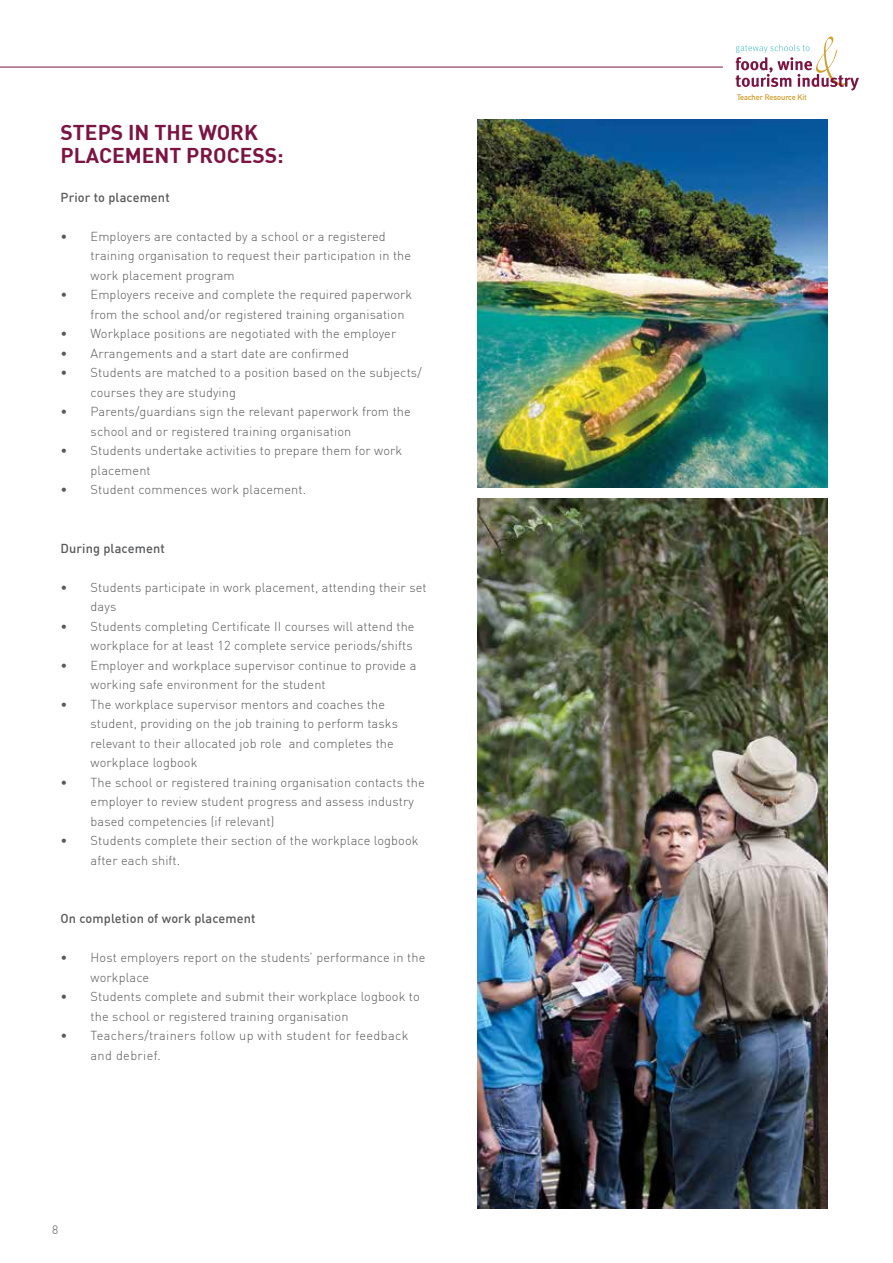
<style>
.page{position:relative;width:893px;height:1263px;background:#fff}
.page>*{position:absolute;margin:0;border:0;box-sizing:border-box;transform-origin:0 0}
.t1{font:700 21px/22.5px "DIN";color:#7b1442}
.t2{font:300 12.75px/19.5px "DIN";letter-spacing:.01em;color:#58595b}
.t3{font:300 12.75px/19.5px "DIN";letter-spacing:.03em;color:#58595b}
.t4{font:500 12.75px "DIN";letter-spacing:.01em;color:#58595b}
.t5{font:300 12px "DIN";color:#58595b}
.t6{font:700 7.8px "DIN Alternate";color:#cf9d2b}
</style>
<div class="page">
<hr style="left:0;top:67px;width:723px;height:1px;background:#7b1442">
<svg style="left:735px;top:36px;width:124px;height:55px"></svg>
<img style="left:478px;top:499px;width:350px;height:710px">
<img style="left:478px;top:119px;width:350px;height:368px">
<h1 class="t1" style="left:61px;top:121px;width:225px">STEPS IN THE WORK<br>PLACEMENT PROCESS:</h1>
<p class="t4" style="left:61px;top:189px;width:111px">Prior to placement</p>
<p class="t2" style="left:91px;top:226px;width:322px;text-indent:-30px">• Employers are contacted by a school or a registered training organisation to request their participation in the work placement program</p>
<p class="t2" style="left:91px;top:285px;width:323px;text-indent:-30px">• Employers receive and complete the required paperwork from the school and/or registered training organisation</p>
<p class="t2" style="left:61px;top:324px;width:337px">• Workplace positions are negotiated with the employer</p>
<p class="t2" style="left:61px;top:343px;width:290px">• Arrangements and a start date are confirmed</p>
<p class="t2" style="left:91px;top:363px;width:333px;text-indent:-30px">• Students are matched to a position based on the subjects/ courses they are studying</p>
<p class="t2" style="left:91px;top:402px;width:322px;text-indent:-30px">• Parents/guardians sign the relevant paperwork from the school and or registered training organisation</p>
<p class="t2" style="left:91px;top:441px;width:313px;text-indent:-30px">• Students undertake activities to prepare them for work placement</p>
<p class="t2" style="left:61px;top:480px;width:247px">• Student commences work placement.</p>
<p class="t4" style="left:61px;top:540px;width:106px">During placement</p>
<p class="t2" style="left:91px;top:577px;width:338px;text-indent:-30px">• Students participate in work placement, attending their set days</p>
<p class="t2" style="left:61px;top:616px;width:356px;text-align:right">• Students completing Certificate II courses will attend the workplace for at least 12 complete service periods/shifts</p>
<p class="t2" style="left:91px;top:655px;width:327px;text-indent:-30px">• Employer and workplace supervisor continue to provide a working safe environment for the student</p>
<p class="t2" style="left:91px;top:694px;width:309px;text-indent:-30px">• The workplace supervisor mentors and coaches the student, providing on the job training to perform tasks relevant to their allocated job role and completes the workplace logbook</p>
<p class="t2" style="left:91px;top:772px;width:336px;text-indent:-30px">• The school or registered training organisation contacts the employer to review student progress and assess industry based competencies (if relevant)</p>
<p class="t2" style="left:91px;top:831px;width:330px;text-indent:-30px">• Students complete their section of the workplace logbook after each shift.</p>
<p class="t4" style="left:61px;top:910px;width:197px">On completion of work placement</p>
<p class="t2" style="left:91px;top:948px;width:336px;text-indent:-30px">• Host employers report on the students’ performance in the workplace</p>
<p class="t2" style="left:91px;top:987px;width:331px;text-indent:-30px">• Students complete and submit their workplace logbook to the school or registered training organisation</p>
<p class="t3" style="left:91px;top:1026px;width:319px;text-indent:-30px">• Teachers/trainers follow up with student for feedback and debrief.</p>
<p class="t5" style="left:52px;top:1222px;width:8px">8</p>
<p class="t6" style="left:737px;top:91px;width:71px">Teacher Resource Kit</p>
</div>
